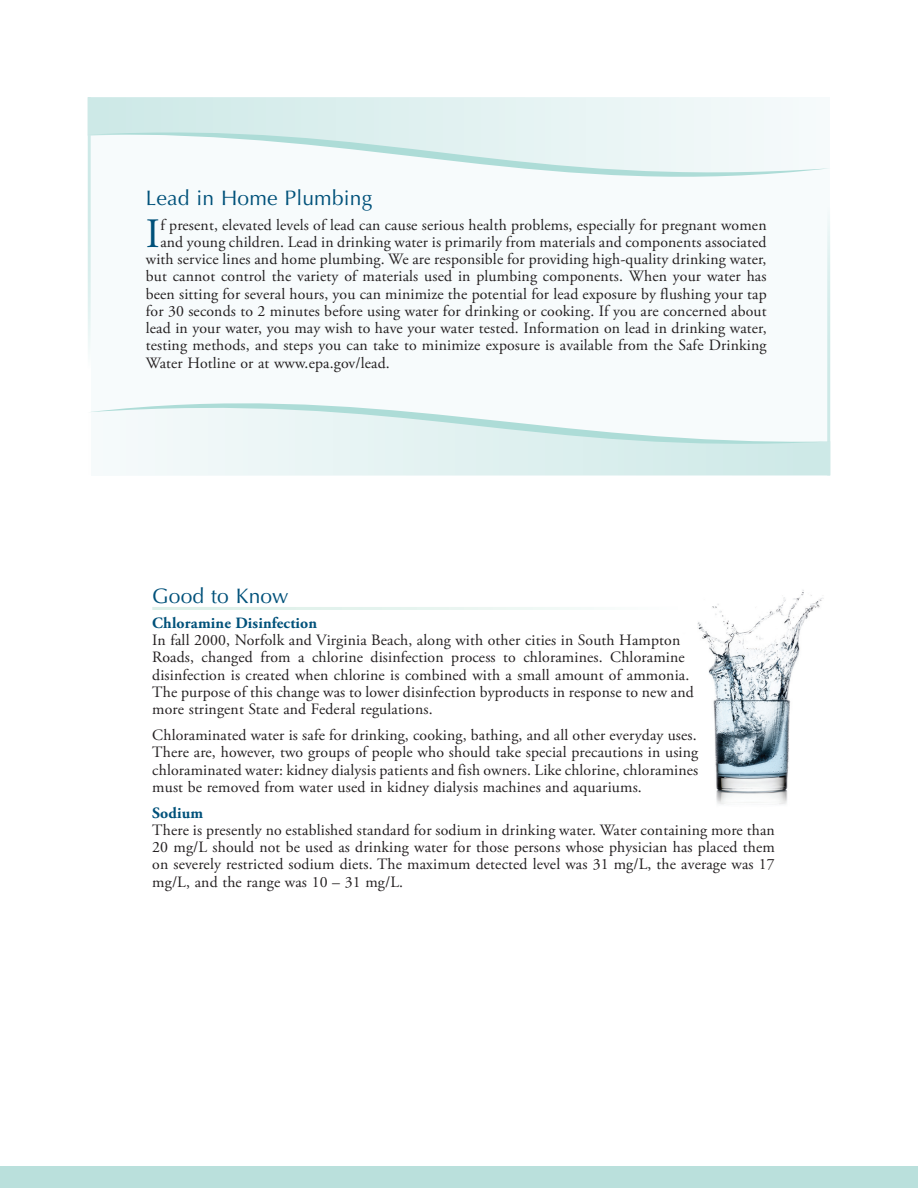
<style>
.page{position:relative;width:918px;height:1188px;background:#fff}
.page>*{position:absolute;margin:0;border:0;box-sizing:border-box;transform-origin:0 0}
.Initial_Cap{font:41.7px "Adobe Garamond Pro";color:#00517a}
.Article_Headline{font:21px "Optima";letter-spacing:.01em;color:#00517a}
.Article_Headline-Gra{font:21px "Optima";letter-spacing:.01em;color:#00517a}
.First_Paragraph{font:15.75px/17.2px "Adobe Garamond Pro";letter-spacing:.01em;color:#231f20;text-align:justify}
.Initial_Cap-2{font:15.75px "Adobe Garamond Pro";letter-spacing:.01em;color:#231f20}
.First_Paragraph-2{font:700 15.75px "Adobe Garamond Pro";letter-spacing:.01em;color:#00517a}
</style>
<div class="page">
<div style="left:0;top:1166px;width:918px;height:22px;background:#bae0dc"></div>
<img style="left:697px;top:590px;width:127px;height:215px">
<div style="left:92px;top:97px;width:738px;height:378px;background:#f7fbfc"></div>
<hr style="left:827px;top:208px;width:3px;height:267px;background:#cde9e7">
<hr style="left:88px;top:97px;width:3px;height:271px;background:#cde9e7">
<svg style="left:260px;top:457px;width:567px;height:18px;fill:#ddefef"></svg>
<svg style="left:91px;top:380px;width:737px;height:77px"></svg>
<svg style="left:91px;top:97px;width:568px;height:22px;fill:#ddf0ef"></svg>
<svg style="left:90px;top:119px;width:737px;height:82px"></svg>
<p class="Article_Headline" style="left:146px;top:186px;width:228px">Lead in Home Plumbing</p>
<p class="Initial_Cap" style="left:146px;top:209px;width:16px">I</p>
<p class="Initial_Cap-2" style="left:160px;top:215px;width:608px">f present, elevated levels of lead can cause serious health problems, especially for pregnant women</p>
<p class="Initial_Cap-2" style="left:160px;top:232px;width:608px">and young children. Lead in drinking water is primarily from materials and components associated</p>
<p class="Initial_Cap-2" style="left:146px;top:250px;width:622px">with service lines and home plumbing. We are responsible for providing high-quality drinking water,</p>
<p class="Initial_Cap-2" style="left:146px;top:267px;width:622px">but cannot control the variety of materials used in plumbing components. When your water has</p>
<p class="Initial_Cap-2" style="left:146px;top:284px;width:622px">been sitting for several hours, you can minimize the potential for lead exposure by flushing your tap</p>
<p class="Initial_Cap-2" style="left:146px;top:301px;width:622px">for 30 seconds to 2 minutes before using water for drinking or cooking. If you are concerned about</p>
<p class="Initial_Cap-2" style="left:146px;top:319px;width:622px">lead in your water, you may wish to have your water tested. Information on lead in drinking water,</p>
<p class="Initial_Cap-2" style="left:146px;top:336px;width:622px">testing methods, and steps you can take to minimize exposure is available from the Safe Drinking</p>
<p class="Initial_Cap-2" style="left:146px;top:353px;width:246px">Water Hotline or at www.epa.gov/lead.</p>
<p class="Article_Headline-Gra" style="left:152px;top:584px;width:138px">Good to Know</p>
<p class="First_Paragraph-2" style="left:152px;top:614px;width:166px">Chloramine Disinfection</p>
<p class="First_Paragraph" style="left:152px;top:632px;width:543px;text-align:left">In fall 2000, Norfolk and Virginia Beach, along with other cities in South Hampton Roads, changed from a chlorine disinfection process to chloramines. Chloramine disinfection is created when chlorine is combined with a small amount of ammonia.<br>The purpose of this change was to lower disinfection byproducts in response to new and more stringent State and Federal regulations.</p>
<p class="First_Paragraph" style="left:152px;top:727px;width:548px">Chloraminated water is safe for drinking, cooking, bathing, and all other everyday uses.<br>There are, however, two groups of people who should take special precautions in using chloraminated water: kidney dialysis patients and fish owners. Like chlorine, chloramines must be removed from water used in kidney dialysis machines and aquariums.</p>
<p class="First_Paragraph-2" style="left:152px;top:804px;width:53px">Sodium</p>
<p class="First_Paragraph" style="left:152px;top:822px;width:624px">There is presently no established standard for sodium in drinking water. Water containing more than 20 mg/L should not be used as drinking water for those persons whose physician has placed them on severely restricted sodium diets. The maximum detected level was 31 mg/L, the average was 17 mg/L, and the range was 10 – 31 mg/L.</p>
</div>
